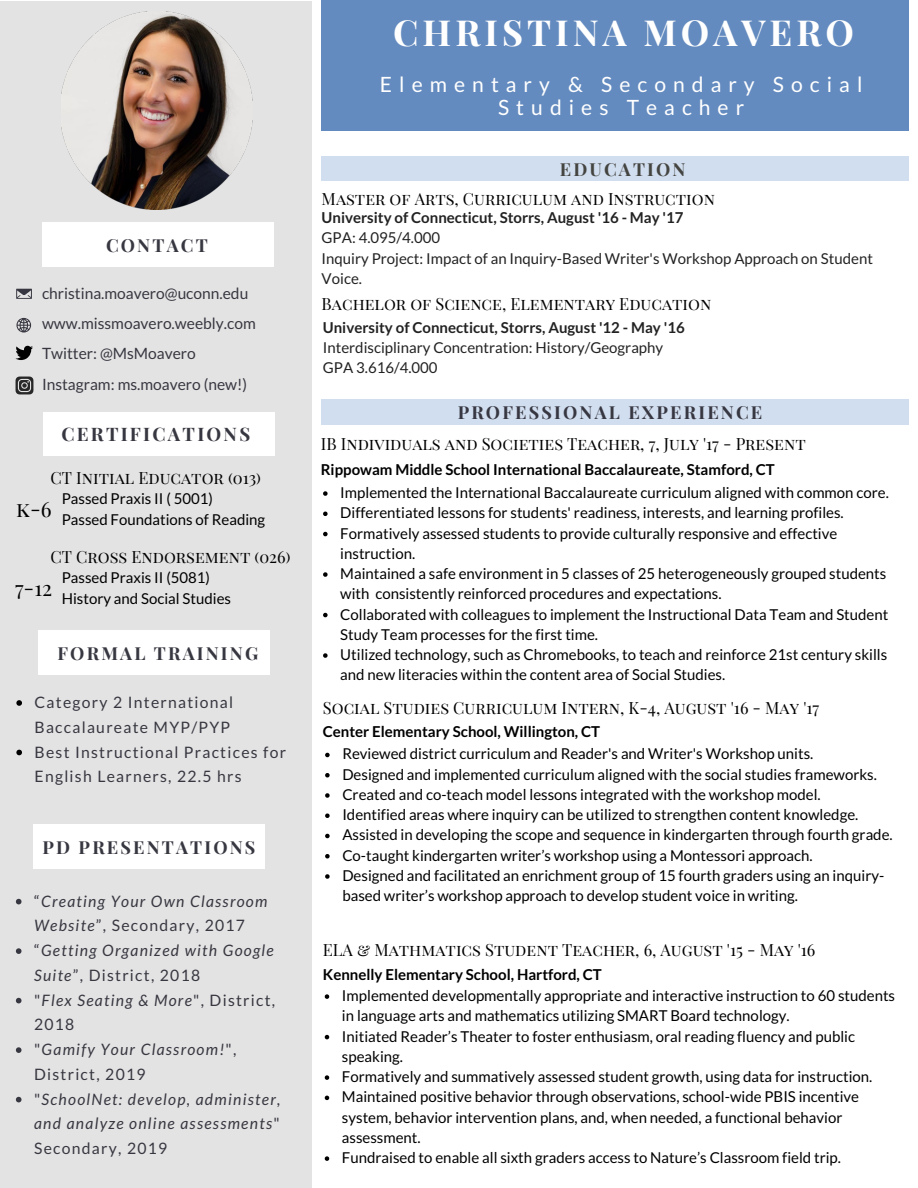
<style>
.page{position:relative;width:918px;height:1188px;background:#fff}
.page>*{position:absolute;margin:0;border:0;box-sizing:border-box;transform-origin:0 0}
.t1{font:700 36px "Playfair Display";letter-spacing:.115em;color:#fff}
.t2{font:21px/23.2px "Lato";letter-spacing:.335em;color:#fff;text-align:center}
.t3{font:21px "Playfair Display SC";color:#000}
.t4{font:700 18.75px "Playfair Display";letter-spacing:.12em;color:#373741}
.t5{font:700 18px "Playfair Display";letter-spacing:.12em;color:#373741}
.t6{font:700 18px "Playfair Display";letter-spacing:.12em;color:#444440}
.t7{font:16.5px "Playfair Display SC";color:#000}
.t8{font:italic 15.75px/24.8px "Lato";letter-spacing:.08em;color:#373741}
.t9{font:15.75px/24.8px "Lato";letter-spacing:.08em;color:#373741}
.t10{font:15.6px/30.3px "Lato";color:#373741}
.t11{font:15px/20.2px "Lato";color:#000}
.t12{font:15px/20.2px "Lato";color:#222}
.t13{font:700 15px "Lato";color:#000}
.t14{font:700 15px "Lato";color:#222}
.s1{font-style:normal}
</style>
<div class="page">
<div style="left:0;top:1px;width:312px;height:1187px;background:#e3e3e3"></div>
<div style="left:322px;top:0;width:587px;height:130px;background:#648bbf"></div>
<div style="left:42px;top:222px;width:232px;height:44px;background:#fff"></div>
<div style="left:39px;top:630px;width:231px;height:44px;background:#fff"></div>
<svg style="left:16px;top:289px;width:16px;height:10px"></svg>
<svg style="left:16px;top:318px;width:15px;height:15px"></svg>
<div style="left:322px;top:156px;width:587px;height:25px;background:#d1deef"></div>
<svg style="left:16px;top:700px;width:6px;height:6px"></svg>
<svg style="left:16px;top:750px;width:6px;height:5px"></svg>
<svg style="left:15px;top:346px;width:18px;height:14px"></svg>
<img style="left:61px;top:11px;width:191px;height:198px">
<div style="left:321px;top:400px;width:587px;height:24px;background:#d1deef"></div>
<img style="left:15px;top:376px;width:18px;height:18px">
<div style="left:43px;top:412px;width:232px;height:44px;background:#fff"></div>
<svg style="left:323px;top:491px;width:5px;height:5px"></svg>
<svg style="left:323px;top:512px;width:5px;height:4px"></svg>
<svg style="left:323px;top:532px;width:5px;height:4px"></svg>
<svg style="left:323px;top:572px;width:5px;height:5px"></svg>
<svg style="left:323px;top:613px;width:5px;height:4px"></svg>
<svg style="left:323px;top:653px;width:5px;height:5px"></svg>
<svg style="left:325px;top:753px;width:5px;height:4px"></svg>
<svg style="left:325px;top:773px;width:5px;height:4px"></svg>
<svg style="left:325px;top:793px;width:5px;height:5px"></svg>
<svg style="left:325px;top:813px;width:5px;height:5px"></svg>
<svg style="left:325px;top:834px;width:5px;height:4px"></svg>
<svg style="left:325px;top:854px;width:5px;height:4px"></svg>
<svg style="left:325px;top:874px;width:5px;height:5px"></svg>
<svg style="left:325px;top:994px;width:4px;height:5px"></svg>
<svg style="left:325px;top:1035px;width:4px;height:4px"></svg>
<svg style="left:325px;top:1075px;width:4px;height:5px"></svg>
<svg style="left:325px;top:1096px;width:4px;height:4px"></svg>
<svg style="left:325px;top:1156px;width:4px;height:5px"></svg>
<svg style="left:16px;top:899px;width:6px;height:5px"></svg>
<svg style="left:16px;top:948px;width:6px;height:6px"></svg>
<svg style="left:16px;top:998px;width:6px;height:5px"></svg>
<svg style="left:16px;top:1047px;width:6px;height:6px"></svg>
<svg style="left:16px;top:1097px;width:6px;height:5px"></svg>
<div style="left:33px;top:825px;width:232px;height:44px;background:#fff"></div>
<p class="t5" style="left:106px;top:232px;width:103px">CONTACT</p>
<p class="t10" style="left:42px;top:277px;width:215px">christina.moavero@uconn.edu www.missmoavero.weebly.com<br>Twitter: @MsMoavero<br>Instagram: ms.moavero (new!)</p>
<p class="t4" style="left:61px;top:421px;width:190px">CERTIFICATIONS</p>
<p class="t7" style="left:51px;top:466px;width:212px">CT Initial Educator (013)</p>
<h2 class="t3" style="left:16px;top:494px;width:37px">k-6</h2>
<p class="t11" style="left:62px;top:488px;width:205px">Passed Praxis II ( 5001)<br>Passed Foundations of Reading</p>
<p class="t7" style="left:51px;top:545px;width:241px">CT Cross Endorsement (026)</p>
<p class="t11" style="left:62px;top:567px;width:171px">Passed Praxis II (5081)<br>History and Social Studies</p>
<h2 class="t3" style="left:15px;top:573px;width:39px">7-12</h2>
<p class="t5" style="left:58px;top:640px;width:202px">FORMAL TRAINING</p>
<p class="t9" style="left:35px;top:690px;width:253px">Category 2 International<br>Baccalaureate MYP/PYP<br>Best Instructional Practices for<br>English Learners, 22.5 hrs</p>
<p class="t5" style="left:42px;top:835px;width:215px">PD PRESENTATIONS</p>
<p class="t8" style="left:34px;top:888px;width:248px"><span class="s1">“</span>Creating Your Own Classroom<br>Website<span class="s1">”, Secondary, 2017 “</span>Getting Organized with Google<br>Suite<span class="s1">”, District, 2018<br>"</span>Flex Seating &amp; More<span class="s1">", District,<br>2018<br>"</span>Gamify Your Classroom!<span class="s1">",<br>District, 2019<br>"</span>SchoolNet: develop, administer, and analyze online assessments<span class="s1">"<br>Secondary, 2019</span></p>
<h1 class="t1" style="left:393px;top:7px;width:462px">CHRISTINA MOAVERO</h1>
<h2 class="t2" style="left:380px;top:72px;width:484px">Elementary &amp; Secondary Social<br>Studies Teacher</h2>
<p class="t6" style="left:560px;top:156px;width:127px">EDUCATION</p>
<p class="t7" style="left:322px;top:187px;width:395px">Master of Arts, Curriculum and Instruction</p>
<p class="t14" style="left:322px;top:208px;width:363px">University of Connecticut, Storrs, August '16 - May '17</p>
<p class="t12" style="left:322px;top:227px;width:553px">GPA: 4.095/4.000<br>Inquiry Project: Impact of an Inquiry-Based Writer's Workshop Approach on Student<br>Voice.</p>
<p class="t7" style="left:322px;top:292px;width:391px">Bachelor of Science, Elementary Education</p>
<p class="t14" style="left:323px;top:318px;width:363px">University of Connecticut, Storrs, August '12 - May '16</p>
<p class="t12" style="left:323px;top:337px;width:342px">Interdisciplinary Concentration: History/Geography<br>GPA 3.616/4.000</p>
<p class="t5" style="left:458px;top:400px;width:306px">PROFESSIONAL EXPERIENCE</p>
<p class="t7" style="left:321px;top:433px;width:486px">IB Individuals and Societies Teacher, 7, July '17 - Present</p>
<p class="t13" style="left:321px;top:460px;width:455px">Rippowam Middle School International Baccalaureate, Stamford, CT</p>
<p class="t11" style="left:340px;top:482px;width:550px">Implemented the International Baccalaureate curriculum aligned with common core.<br>Differentiated lessons for students' readiness, interests, and learning profiles.<br>Formatively assessed students to provide culturally responsive and effective instruction.<br>Maintained a safe environment in 5 classes of 25 heterogeneously grouped students with consistently reinforced procedures and expectations.<br>Collaborated with colleagues to implement the Instructional Data Team and Student Study Team processes for the first time.<br>Utilized technology, such as Chromebooks, to teach and reinforce 21st century skills and new literacies within the content area of Social Studies.</p>
<p class="t7" style="left:323px;top:696px;width:498px">Social Studies Curriculum Intern, K-4, August '16 - May '17</p>
<p class="t13" style="left:323px;top:722px;width:279px">Center Elementary School, Willington, CT</p>
<p class="t11" style="left:342px;top:744px;width:552px">Reviewed district curriculum and Reader's and Writer's Workshop units.<br>Designed and implemented curriculum aligned with the social studies frameworks.<br>Created and co-teach model lessons integrated with the workshop model.<br>Identified areas where inquiry can be utilized to strengthen content knowledge.<br>Assisted in developing the scope and sequence in kindergarten through fourth grade.<br>Co-taught kindergarten writer’s workshop using a Montessori approach.<br>Designed and facilitated an enrichment group of 15 fourth graders using an inquiry&shy;based writer’s workshop approach to develop student voice in writing.</p>
<p class="t7" style="left:323px;top:938px;width:494px">ELA &amp; Mathmatics Student Teacher, 6, August '15 - May '16</p>
<p class="t11" style="left:342px;top:985px;width:555px">Implemented developmentally appropriate and interactive instruction to 60 students in language arts and mathematics utilizing SMART Board technology.<br>Initiated Reader’s Theater to foster enthusiasm, oral reading fluency and public speaking.<br>Formatively and summatively assessed student growth, using data for instruction.<br>Maintained positive behavior through observations, school-wide PBIS incentive system, behavior intervention plans, and, when needed, a functional behavior assessment.<br>Fundraised to enable all sixth graders access to Nature’s Classroom field trip.</p>
<p class="t13" style="left:323px;top:966px;width:280px">Kennelly Elementary School, Hartford, CT</p>
</div>
